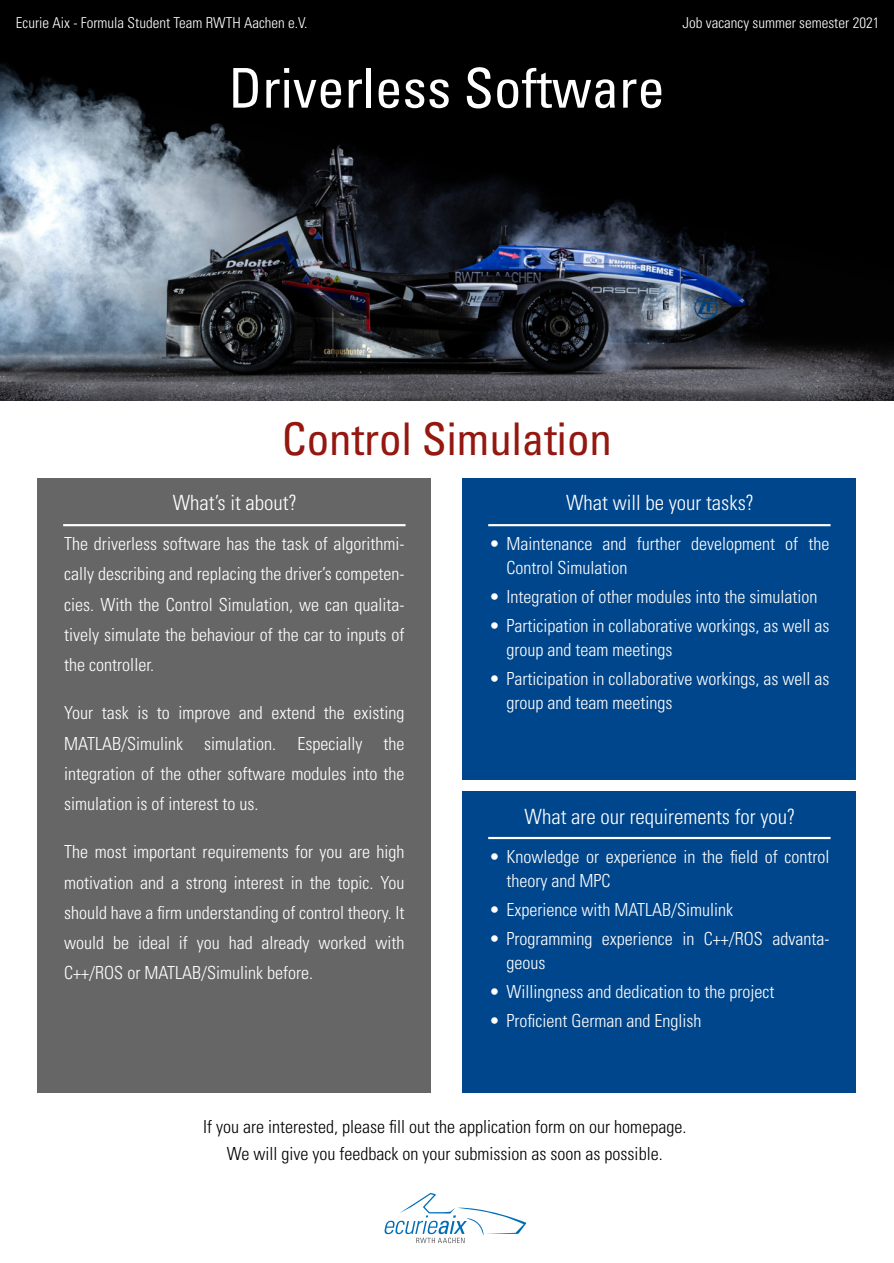
<style>
.page{position:relative;width:894px;height:1263px;background:#fff}
.page>*{position:absolute;margin:0;border:0;box-sizing:border-box;transform-origin:0 0}
.t1{font:condensed 54.9px "Univers LT Std";color:#fff}
.t2{font:condensed 45px "Univers LT Std";color:#941710}
.t3{font:300 condensed 21px "Univers LT Std";color:#fff}
.t4{font:300 condensed 18px/30.3px "Univers LT Std";color:#fff}
.t5{font:300 condensed 18px/27.3px "Univers LT Std";color:#000;text-align:center}
.t6{font:300 condensed 15px "Univers LT Std";color:#fff}
</style>
<div class="page">
<div style="left:0;top:0;width:893px;height:401px;background:#000"></div>
<div style="left:38px;top:478px;width:393px;height:614px;background:#666"></div>
<div style="left:462px;top:478px;width:393px;height:302px;background:#00468c"></div>
<div style="left:462px;top:791px;width:393px;height:301px;background:#00468c"></div>
<img style="left:0;top:64px;width:893px;height:337px">
<svg style="left:384px;top:1193px;width:142px;height:50px"></svg>
<hr style="left:64px;top:524px;width:340px;height:2px;background:#fff">
<hr style="left:489px;top:524px;width:340px;height:2px;background:#fff">
<hr style="left:489px;top:837px;width:340px;height:2px;background:#fff">
<p class="t6" style="left:16px;top:17px;width:293px">Ecurie Aix - Formula Student Team RWTH Aachen e.V.</p>
<p class="t6" style="left:682px;top:17px;width:198px">Job vacancy summer semester 2021</p>
<h1 class="t1" style="left:229px;top:68px;width:437px">Driverless Software</h1>
<h2 class="t2" style="left:281px;top:422px;width:332px">Control Simulation</h2>
<p class="t3" style="left:173px;top:495px;width:126px">What’s it about?</p>
<p class="t3" style="left:566px;top:495px;width:189px">What will be your tasks?</p>
<p class="t4" style="left:64px;top:531px;width:341px;text-align:justify">The driverless software has the task of algorithmi&shy;cally describing and replacing the driver’s competen&shy;cies. With the Control Simulation, we can qualita&shy;tively simulate the behaviour of the car to inputs of the controller.</p>
<p class="t4" style="left:64px;top:700px;width:341px;text-align:justify">Your task is to improve and extend the existing MATLAB/Simulink simulation. Especially the integration of the other software modules into the simulation is of interest to us.</p>
<p class="t4" style="left:64px;top:839px;width:341px;text-align:justify">The most important requirements for you are high motivation and a strong interest in the topic. You should have a firm understanding of control theory. It would be ideal if you had already worked with C++/ROS or MATLAB/Simulink before.</p>
<p class="t4" style="left:506px;top:534px;width:324px;line-height:23.9px;text-indent:-17px">• Maintenance and further development of the<br>Control Simulation</p>
<p class="t4" style="left:489px;top:584px;width:329px">• Integration of other modules into the simulation</p>
<p class="t4" style="left:506px;top:616px;width:324px;line-height:23.9px;text-indent:-17px">• Participation in collaborative workings, as well as group and team meetings</p>
<p class="t4" style="left:506px;top:669px;width:324px;line-height:23.9px;text-indent:-17px">• Participation in collaborative workings, as well as group and team meetings</p>
<p class="t3" style="left:524px;top:808px;width:272px">What are our requirements for you?</p>
<p class="t4" style="left:506px;top:847px;width:324px;line-height:23.9px;text-indent:-17px">• Knowledge or experience in the field of control theory and MPC</p>
<p class="t4" style="left:489px;top:897px;width:245px">• Experience with MATLAB/Simulink</p>
<p class="t4" style="left:506px;top:929px;width:324px;line-height:23.9px;text-indent:-17px">• Programming experience in C++/ROS advanta&shy;geous</p>
<p class="t4" style="left:489px;top:979px;width:286px">• Willingness and dedication to the project</p>
<p class="t4" style="left:489px;top:1008px;width:213px">• Proficient German and English</p>
<p class="t5" style="left:203px;top:1115px;width:484px">If you are interested, please fill out the application form on our homepage.<br>We will give you feedback on your submission as soon as possible.</p>
</div>
